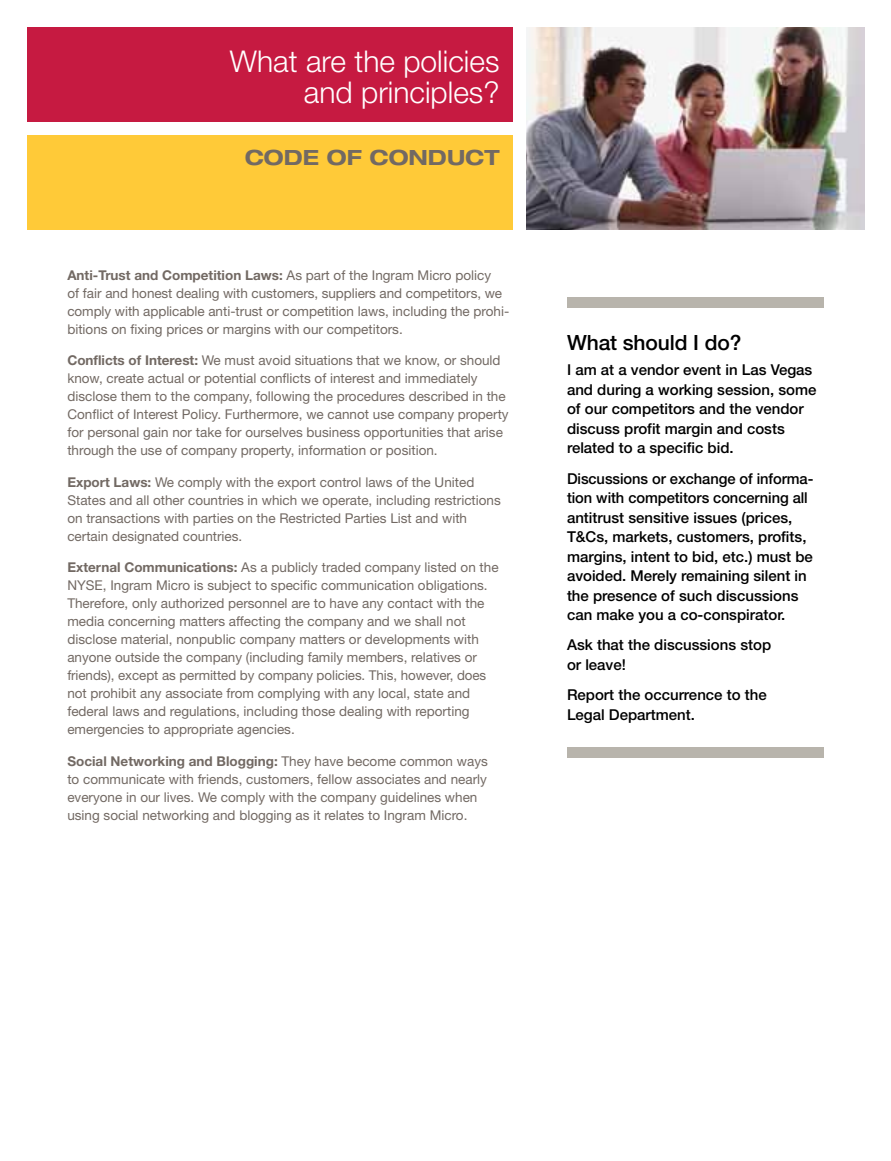
<style>
.page{position:relative;width:891px;height:1161px;background:#fff}
.page>*{position:absolute;margin:0;border:0;box-sizing:border-box;transform-origin:0 0}
.t1{font:300 30px/31.5px "Helvetica Neue LT Std";color:#fff;text-align:right}
.t2{font:500 21px "Helvetica Neue LT Std";letter-spacing:-.005em;color:#000}
.t3{font:700 expanded 21px "Helvetica Neue LT Std";color:#726963}
.t4{font:500 15px/19.5px "Helvetica Neue LT Std";color:#000}
.t5{font:13.5px/18px "Helvetica Neue LT Std";color:#726963}
.s1{font-weight:700}
</style>
<div class="page">
<div style="left:27px;top:27px;width:486px;height:95px;background:#c61a41"></div>
<div style="left:27px;top:135px;width:486px;height:95px;background:#ffca38"></div>
<div style="left:567px;top:297px;width:257px;height:11px;background:#b8b4ac"></div>
<div style="left:567px;top:747px;width:257px;height:10px;background:#b8b4ac"></div>
<img style="left:526px;top:27px;width:338px;height:203px">
<h1 class="t1" style="left:230px;top:45px;width:271px">What are the policies and principles?</h1>
<h2 class="t3" style="left:245px;top:144px;width:256px">CODE OF CONDUCT</h2>
<p class="t5" style="left:67px;top:266px;width:444px"><span class="s1">Anti-Trust and Competition Laws:</span> As part of the Ingram Micro policy<br>of fair and honest dealing with customers, suppliers and competitors, we comply with applicable anti-trust or competition laws, including the prohi&shy;bitions on fixing prices or margins with our competitors.</p>
<p class="t5" style="left:67px;top:351px;width:443px"><span class="s1">Conflicts of Interest:</span> We must avoid situations that we know, or should know, create actual or potential conflicts of interest and immediately disclose them to the company, following the procedures described in the Conflict of Interest Policy. Furthermore, we cannot use company property for personal gain nor take for ourselves business opportunities that arise through the use of company property, information or position.</p>
<p class="t5" style="left:67px;top:473px;width:435px"><span class="s1">Export Laws:</span> We comply with the export control laws of the United States and all other countries in which we operate, including restrictions on transactions with parties on the Restricted Parties List and with certain designated countries.</p>
<p class="t5" style="left:67px;top:558px;width:433px"><span class="s1">External Communications:</span> As a publicly traded company listed on the NYSE, Ingram Micro is subject to specific communication obligations.<br>Therefore, only authorized personnel are to have any contact with the media concerning matters affecting the company and we shall not disclose material, nonpublic company matters or developments with anyone outside the company (including family members, relatives or friends), except as permitted by company policies. This, however, does not prohibit any associate from complying with any local, state and federal laws and regulations, including those dealing with reporting emergencies to appropriate agencies.</p>
<p class="t5" style="left:67px;top:752px;width:422px"><span class="s1">Social Networking and Blogging:</span> They have become common ways to communicate with friends, customers, fellow associates and nearly everyone in our lives. We comply with the company guidelines when using social networking and blogging as it relates to Ingram Micro.</p>
<h2 class="t2" style="left:567px;top:330px;width:176px">What should I do?</h2>
<p class="t4" style="left:567px;top:360px;width:251px">I am at a vendor event in Las Vegas and during a working session, some of our competitors and the vendor discuss profit margin and costs related to a specific bid.</p>
<p class="t4" style="left:567px;top:468px;width:248px">Discussions or exchange of informa&shy;tion with competitors concerning all antitrust sensitive issues (prices, T&amp;Cs, markets, customers, profits, margins, intent to bid, etc.) must be avoided. Merely remaining silent in the presence of such discussions can make you a co-conspirator.</p>
<p class="t4" style="left:567px;top:635px;width:206px">Ask that the discussions stop or leave!</p>
<p class="t4" style="left:567px;top:685px;width:201px">Report the occurrence to the<br>Legal Department.</p>
</div>
